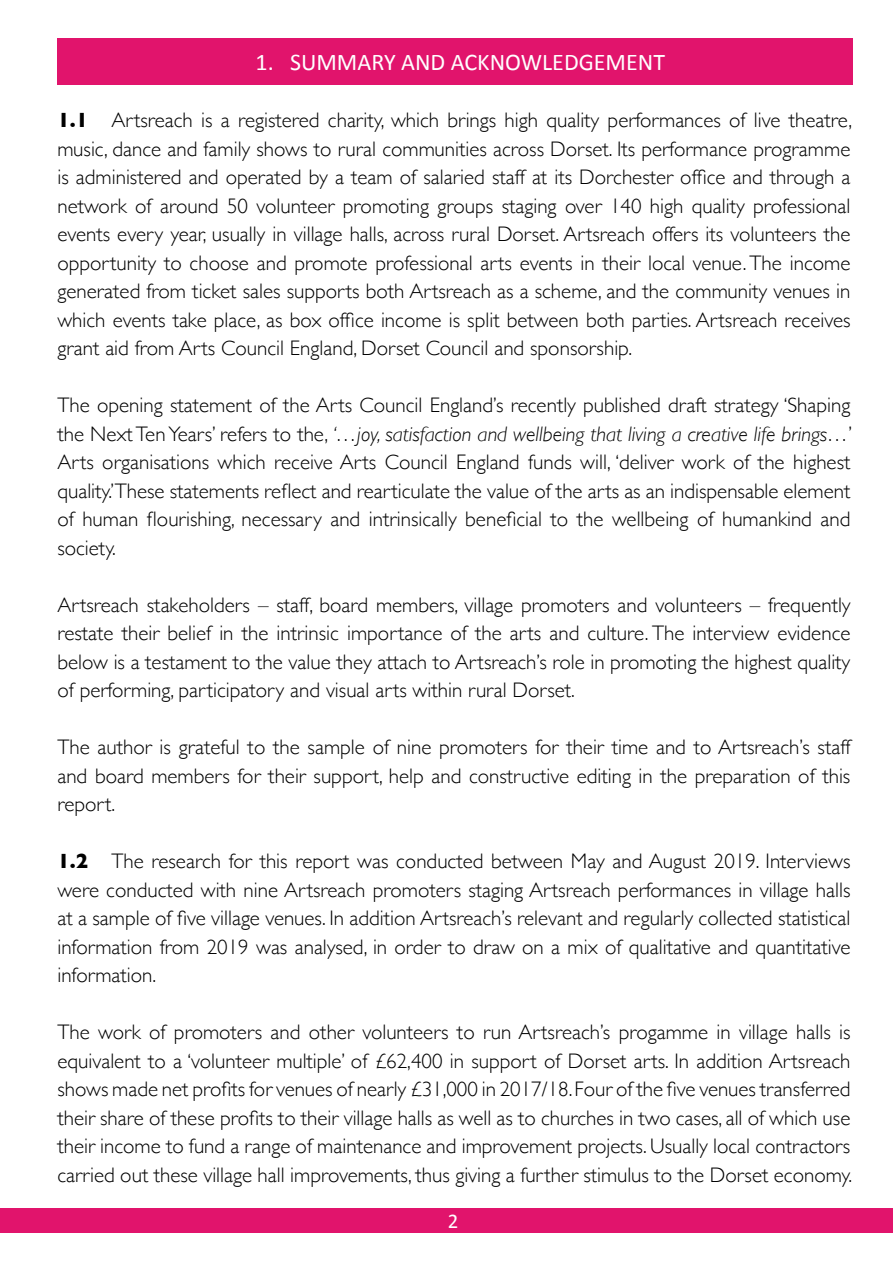
<style>
.page{position:relative;width:893px;height:1263px;background:#fff}
.page>*{position:absolute;margin:0;border:0;box-sizing:border-box;transform-origin:0 0}
.t1{font:24px "Calibri";color:#fff}
.t2{font:300 21px/28.5px "Gill Sans";color:#000;text-align:justify}
.t3{font:21px "Calibri";color:#fff}
.s1{font-weight:700}
.s2{font-style:italic}
</style>
<div class="page">
<div style="left:57px;top:38px;width:796px;height:46px;background:#e1146c"></div>
<div style="left:1px;top:1208px;width:892px;height:25px;background:#e1146c"></div>
<p class="t1" style="left:256px;top:47px;width:411px">1. SUMMARY AND ACKNOWLEDGEMENT</p>
<p class="t2" style="left:57px;top:105px;width:796px"><span class="s1">1.1</span> Artsreach is a registered charity, which brings high quality performances of live theatre, music, dance and family shows to rural communities across Dorset. Its performance programme is administered and operated by a team of salaried staff at its Dorchester office and through a network of around 50 volunteer promoting groups staging over 140 high quality professional events every year, usually in village halls, across rural Dorset. Artsreach offers its volunteers the opportunity to choose and promote professional arts events in their local venue. The income generated from ticket sales supports both Artsreach as a scheme, and the community venues in which events take place, as box office income is split between both parties. Artsreach receives grant aid from Arts Council England, Dorset Council and sponsorship.</p>
<p class="t2" style="left:57px;top:390px;width:796px">The opening statement of the Arts Council England’s recently published draft strategy ‘Shaping the Next Ten Years’ refers to the, <span class="s2">‘…joy, satisfaction and wellbeing that living a creative life brings…</span>’ Arts organisations which receive Arts Council England funds will, ‘deliver work of the highest quality.’These statements reflect and rearticulate the value of the arts as an indispensable element of human flourishing, necessary and intrinsically beneficial to the wellbeing of humankind and society.</p>
<p class="t2" style="left:57px;top:590px;width:795px">Artsreach stakeholders – staff, board members, village promoters and volunteers – frequently restate their belief in the intrinsic importance of the arts and culture. The interview evidence below is a testament to the value they attach to Artsreach’s role in promoting the highest quality of performing, participatory and visual arts within rural Dorset.</p>
<p class="t2" style="left:57px;top:732px;width:794px">The author is grateful to the sample of nine promoters for their time and to Artsreach’s staff and board members for their support, help and constructive editing in the preparation of this report.</p>
<p class="t2" style="left:57px;top:846px;width:795px"><span class="s1">1.2</span> The research for this report was conducted between May and August 2019. Interviews were conducted with nine Artsreach promoters staging Artsreach performances in village halls at a sample of five village venues. In addition Artsreach’s relevant and regularly collected statistical information from 2019 was analysed, in order to draw on a mix of qualitative and quantitative information.</p>
<p class="t2" style="left:57px;top:1017px;width:796px">The work of promoters and other volunteers to run Artsreach’s progamme in village halls is equivalent to a ‘volunteer multiple’ of £62,400 in support of Dorset arts. In addition Artsreach shows made net profits for venues of nearly £31,000 in 2017/18. Four of the five venues transferred their share of these profits to their village halls as well as to churches in two cases, all of which use their income to fund a range of maintenance and improvement projects. Usually local contractors carried out these village hall improvements, thus giving a further stimulus to the Dorset economy.</p>
<p class="t3" style="left:448px;top:1207px;width:12px">2</p>
</div>
